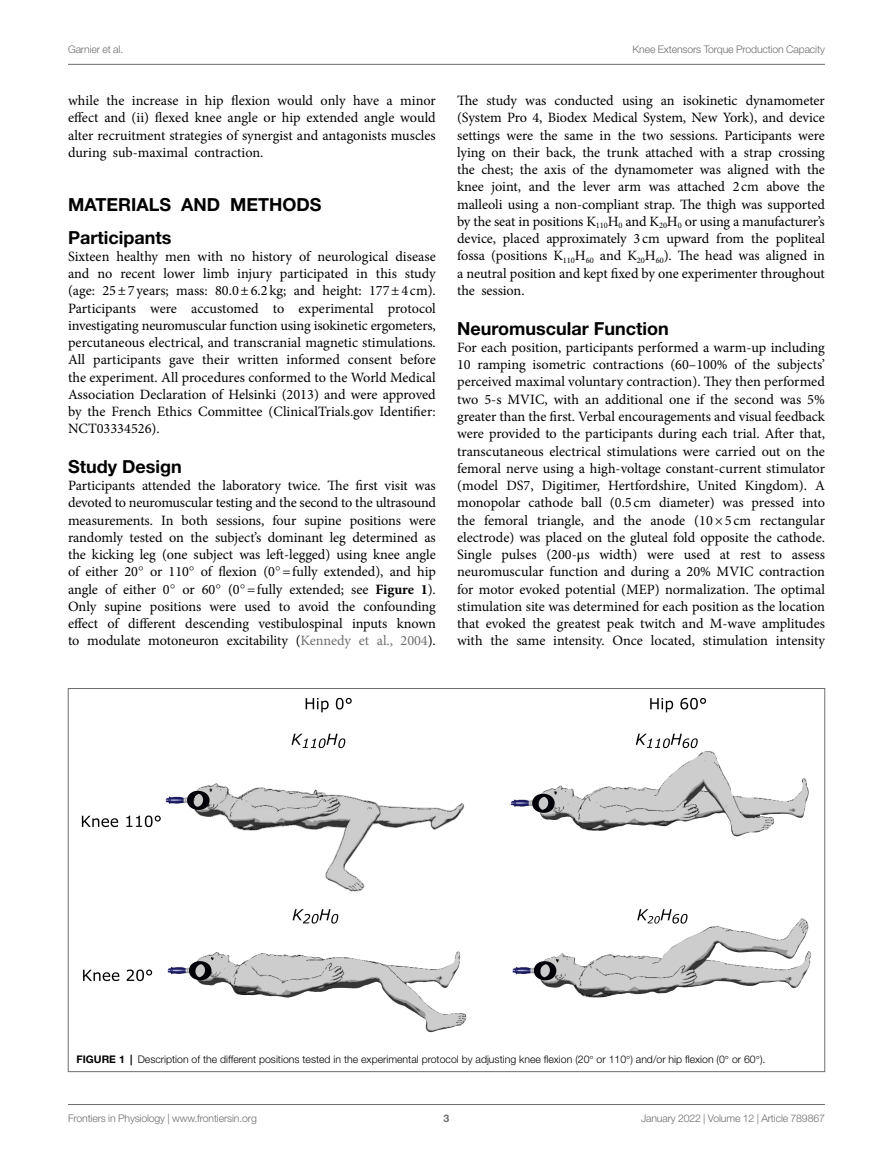
<style>
.page{position:relative;width:893px;height:1170px;background:#fff}
.page>*{position:absolute;margin:0;border:0;box-sizing:border-box;transform-origin:0 0}
.HEAD_2{font:700 18px "Helvetica Neue LT Std";color:#000}
.HEAD_1{font:700 18px "Helvetica Neue LT Std";color:#000}
.HEAD_2_after_HEAD_1{font:700 18px "Helvetica Neue LT Std";color:#000}
.TEXT_FLUSH{font:14.25px/17.2px "Minion Pro";letter-spacing:-.005em;color:#000;text-align:justify}
.TEXT{font:14.25px/17.2px "Minion Pro";color:#000;text-align:justify}
.FIG_LEG{font:300 10.5px "Helvetica Neue LT Std";color:#000}
.t1{font:300 10.5px "Helvetica Neue LT Std";letter-spacing:-.015em;color:#6d6e71}
.t2{font:700 10.5px "Helvetica Neue LT Std";color:#6d6e71}
.s1{font-family:"STIX General"}
.s2{font-weight:700}
.s3{color:#6d6e71}
.s4{font-family:"STIX General";font-weight:400}
</style>
<div class="page">
<hr style="left:68px;top:64px;width:757px;height:1px;background:#6d6e71">
<hr style="left:68px;top:1104px;width:757px;height:1px;background:#6d6e71">
<img style="left:81px;top:697px;width:731px;height:336px">
<p class="t1" style="left:68px;top:42px;width:57px">Garnier et al.</p>
<p class="t1" style="left:633px;top:42px;width:194px">Knee Extensors Torque Production Capacity</p>
<p class="TEXT" style="left:68px;top:92px;width:369px">while the increase in hip flexion would only have a minor effect and (ii) flexed knee angle or hip extended angle would alter recruitment strategies of synergist and antagonists muscles during sub-maximal contraction.</p>
<p class="HEAD_1" style="left:68px;top:193px;width:255px">MATERIALS AND METHODS</p>
<p class="HEAD_2_after_HEAD_1" style="left:68px;top:226px;width:105px">Participants</p>
<p class="TEXT_FLUSH" style="left:68px;top:248px;width:369px">Sixteen healthy men with no history of neurological disease and no recent lower limb injury participated in this study (age: 25±7 years; mass: 80.0±6.2 kg; and height: 177±4 cm).<br>Participants were accustomed to experimental protocol investigating neuromuscular function using isokinetic ergometers, percutaneous electrical, and transcranial magnetic stimulations.<br>All participants gave their written informed consent before the experiment. All procedures conformed to the World Medical Association Declaration of Helsinki (2013) and were approved by the French Ethics Committee (ClinicalTrials.gov Identifier:<br>NCT03334526).</p>
<p class="HEAD_2" style="left:68px;top:455px;width:115px">Study Design</p>
<p class="TEXT_FLUSH" style="left:68px;top:477px;width:370px">Participants attended the laboratory twice. The first visit was devoted to neuromuscular testing and the second to the ultrasound measurements. In both sessions, four supine positions were randomly tested on the subject’s dominant leg determined as the kicking leg (one subject was left-legged) using knee angle of either 20<span class="s1">°</span> or 110<span class="s1">°</span> of flexion (0<span class="s1">°</span>=fully extended), and hip angle of either 0<span class="s1">°</span> or 60<span class="s1">°</span> (0<span class="s1">°</span>=fully extended; see <span class="s2">Figure 1</span>).<br>Only supine positions were used to avoid the confounding effect of different descending vestibulospinal inputs known to modulate motoneuron excitability (<span class="s3">Kennedy et al., 2004</span>).</p>
<p class="TEXT_FLUSH" style="left:457px;top:92px;width:369px">The study was conducted using an isokinetic dynamometer (System Pro 4, Biodex Medical System, New York), and device settings were the same in the two sessions. Participants were lying on their back, the trunk attached with a strap crossing the chest; the axis of the dynamometer was aligned with the knee joint, and the lever arm was attached 2cm above the malleoli using a non-compliant strap. The thigh was supported by the seat in positions K<sub>110</sub>H<sub>0</sub> and K<sub>20</sub>H<sub>0</sub> or using a manufacturer’s device, placed approximately 3cm upward from the popliteal fossa (positions K<sub>110</sub>H<sub>60</sub> and K<sub>20</sub>H<sub>60</sub>). The head was aligned in a neutral position and kept fixed by one experimenter throughout the session.</p>
<p class="HEAD_2" style="left:457px;top:317px;width:213px">Neuromuscular Function</p>
<p class="TEXT_FLUSH" style="left:457px;top:339px;width:369px">For each position, participants performed a warm-up including 10 ramping isometric contractions (60–100% of the subjects’ perceived maximal voluntary contraction). They then performed two 5-s MVIC, with an additional one if the second was 5% greater than the first. Verbal encouragements and visual feedback were provided to the participants during each trial. After that, transcutaneous electrical stimulations were carried out on the femoral nerve using a high-voltage constant-current stimulator (model DS7, Digitimer, Hertfordshire, United Kingdom). A monopolar cathode ball (0.5 cm diameter) was pressed into the femoral triangle, and the anode (10×5 cm rectangular electrode) was placed on the gluteal fold opposite the cathode.<br>Single pulses (200-<span class="s1">μ</span>s width) were used at rest to assess neuromuscular function and during a 20% MVIC contraction for motor evoked potential (MEP) normalization. The optimal stimulation site was determined for each position as the location that evoked the greatest peak twitch and M-wave amplitudes with the same intensity. Once located, stimulation intensity</p>
<p class="FIG_LEG" style="left:77px;top:1052px;width:690px"><span class="s2">FIGURE 1 |</span> Description of the different positions tested in the experimental protocol by adjusting knee flexion (20<span class="s4">°</span> or 110<span class="s4">°</span>) and/or hip flexion (0<span class="s4">°</span> or 60<span class="s4">°</span>).</p>
<p class="t1" style="left:68px;top:1111px;width:190px">Frontiers in Physiology | www.frontiersin.org</p>
<p class="t2" style="left:444px;top:1111px;width:7px">3</p>
<p class="t1" style="left:641px;top:1111px;width:185px">January 2022 | Volume 12 | Article 789867</p>
</div>
